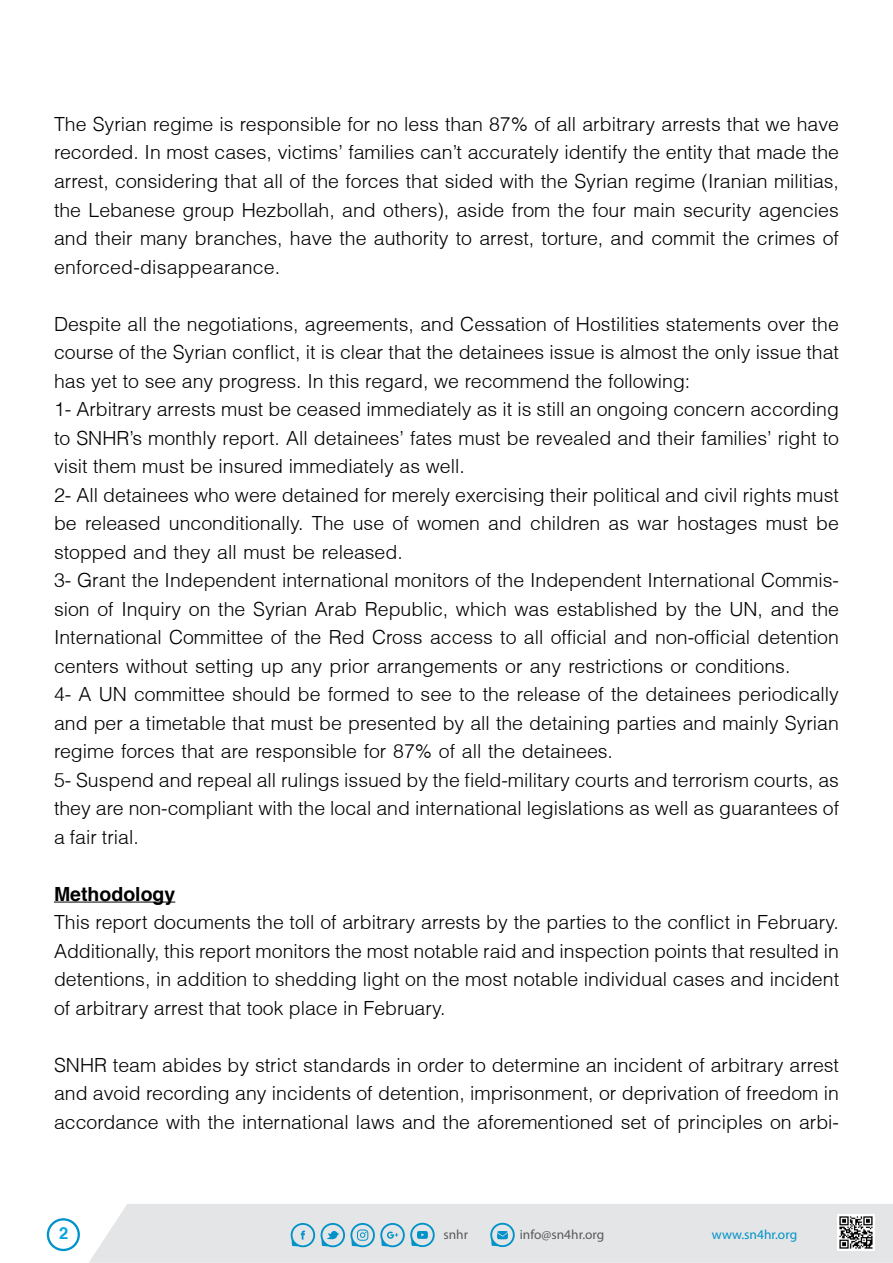
<style>
.page{position:relative;width:893px;height:1263px;background:#fff}
.page>*{position:absolute;margin:0;border:0;box-sizing:border-box;transform-origin:0 0}
.t1{font:300 19.5px/28.5px "Helvetica";color:#000;text-align:justify}
.t2{font:700 19.5px "Helvetica";color:#000}
.t3{font:700 16.5px "Helvetica";color:#00a4e2}
.t4{font:13.35px "Myriad Pro";color:#58595b}
.t5{font:13.35px "Myriad Pro";color:#0092c8}
</style>
<div class="page">
<div style="left:89px;top:1204px;width:804px;height:59px;background:#e4e5e6"></div>
<svg style="left:291px;top:1223px;width:24px;height:24px"></svg>
<svg style="left:321px;top:1223px;width:114px;height:24px"></svg>
<svg style="left:490px;top:1223px;width:25px;height:24px"></svg>
<img style="left:837px;top:1214px;width:37px;height:37px">
<svg style="left:47px;top:1218px;width:33px;height:33px"></svg>
<hr style="left:54px;top:901px;width:121px;height:1px;background:#000">
<p class="t1" style="left:54px;top:110px;width:786px">The Syrian regime is responsible for no less than 87% of all arbitrary arrests that we have recorded In. most cases, victims’ families can t’ accurately identify the entity that made the arrest, considering that all of the forces that sided with the Syrian regime (Iranian militias, the Lebanese group Hezbollah, and others ,) aside from the four main security agencies and their many branches, have the authority to arrest, torture, and commit the crimes of enforced-disappearance.</p>
<p class="t1" style="left:54px;top:309px;width:787px;text-align:left">Despite all the negotiations, agreements, and Cessation of Hostilities statements over the course of the Syrian conflict isit, clear that the detainees issue is almost the only issue that has yet to see any progress In. this regard, we recommend the following:<br>1- Arbitrary arrests must be ceased immediately as isit still an ongoing concern according to SNHRs’ monthly report. All detainees’ fates must be revealed and their families’ right to visit them must be insured immediately as well.<br>2- All detainees who were detained for merely exercising their political and civil rights must be released unconditionally. The use of women and children as war hostages must be stopped and they all must be released.</p>
<p class="t1" style="left:54px;top:594px;width:787px">sion of Inquiry on the Syrian Arab Republic, which was established by the UN, and the</p>
<p class="t1" style="left:54px;top:566px;width:786px">3- Grant the Independent international monitors of the Independent International Commis-</p>
<p class="t1" style="left:54px;top:623px;width:787px;text-align:left">International Committee of the Red Cross access to all official and non-official detention centers without setting up any prior arrangements or any restrictions or conditions.<br>4- A UN committee should be formed to see to the release of the detainees periodically and per a timetable that must be presented by all the detaining parties and mainly Syrian regime forces that are responsible for 87% of all the detainees.<br>5- Suspend and repeal all rulings issued by the field-military courts and terrorism courts, as they are non-compliant with the local and international legislations as well as guarantees of a fair trial.</p>
<p class="t2" style="left:54px;top:881px;width:123px">Methodology</p>
<p class="t1" style="left:54px;top:908px;width:787px">This report documents the toll of arbitrary arrests by the parties to the conflict in February.<br>Additionally, this report monitors the most notable raid and inspection points that resulted in detentions in, addition to shedding light on the most notable individual cases and incident of arbitrary arrest that took place in February.</p>
<p class="t1" style="left:54px;top:1050px;width:787px">SNHR team abides by strict standards in order to determine an incident of arbitrary arrest and avoid recording any incidents of detention, imprisonment, or deprivation of freedom in accordance with the international laws and the aforementioned set of principles on arbi-</p>
<p class="t3" style="left:59px;top:1223px;width:11px">2</p>
<p class="t4" style="left:443px;top:1226px;width:26px">snhr</p>
<p class="t4" style="left:520px;top:1226px;width:86px">info@sn4hr.org</p>
<p class="t5" style="left:712px;top:1226px;width:87px">www.sn4hr.org</p>
</div>
